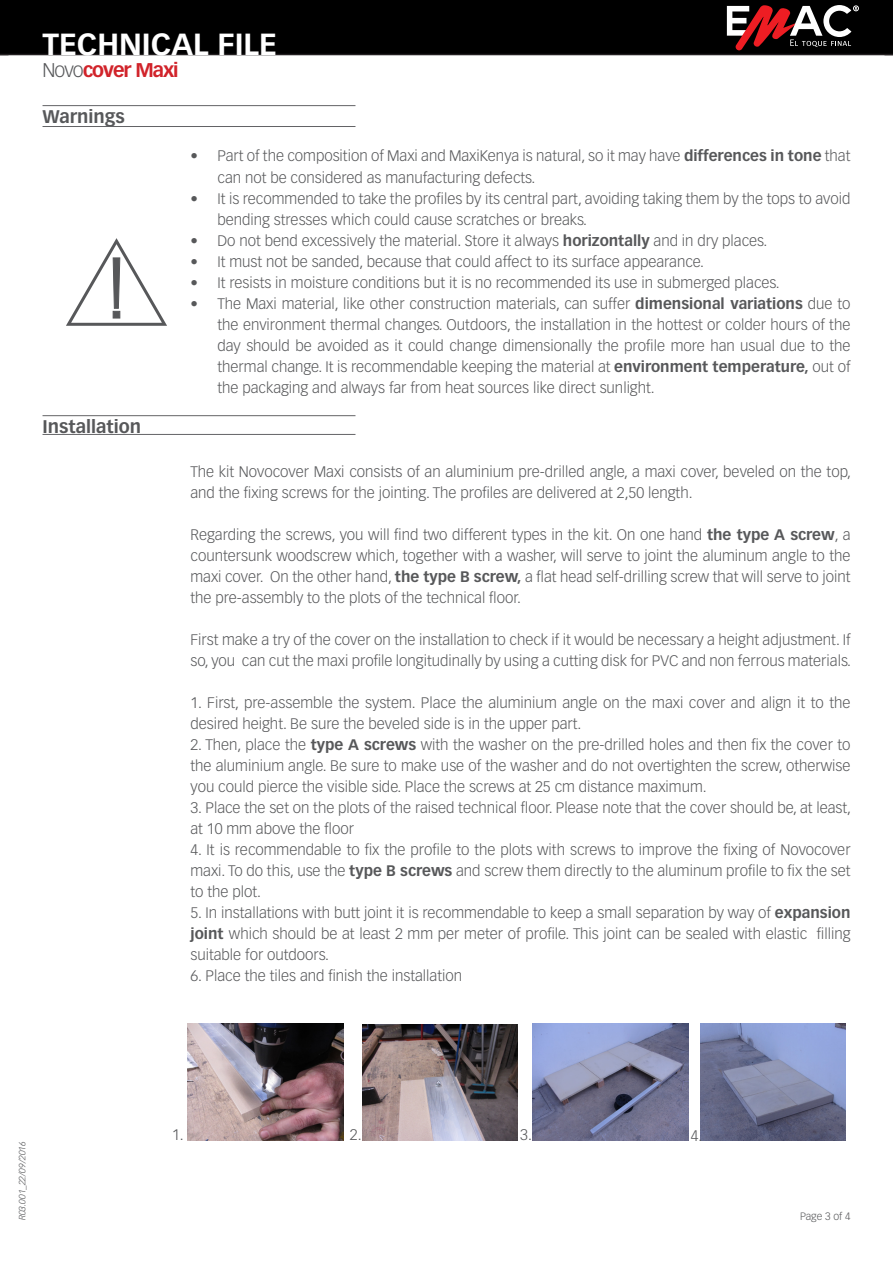
<style>
.page{position:relative;width:893px;height:1263px;background:#fff}
.page>*{position:absolute;margin:0;border:0;box-sizing:border-box;transform-origin:0 0}
.t1{font:700 30px "Vectora LT Std";color:#fff}
.t2{font:700 19.5px "Vectora LT Std";letter-spacing:-.05em;color:#d1232a}
.t3{font:700 18px "Vectora LT Std";color:#57585a}
.Párrafo_14{font:300 15px/21px "Vectora LT Std";color:#57585a}
.t4{font:300 10.5px "Vectora LT Std";color:#57585a}
.t5{font:italic 300 9px "Vectora LT Std";color:#57585a}
.s1{font-weight:300;color:#57585a}
.s2{font-weight:700}
</style>
<div class="page">
<div style="left:0;top:0;width:893px;height:55px;background:#000"></div>
<svg style="left:727px;top:5px;width:132px;height:45px"></svg>
<hr style="left:43px;top:434px;width:312px;height:1px;background:#636366">
<hr style="left:43px;top:415px;width:312px;height:1px;background:#636366">
<hr style="left:43px;top:105px;width:312px;height:1px;background:#636366">
<hr style="left:43px;top:126px;width:312px;height:1px;background:#636366">
<svg style="left:66px;top:238px;width:101px;height:88px"></svg>
<img style="left:362px;top:1024px;width:155px;height:116px">
<img style="left:187px;top:1023px;width:157px;height:118px">
<img style="left:532px;top:1023px;width:157px;height:118px">
<img style="left:700px;top:1023px;width:146px;height:118px">
<h1 class="t1" style="left:43px;top:26px;width:236px">TECHNICAL FILE</h1>
<p class="t2" style="left:43px;top:58px;width:138px"><span class="s1">Novo</span>cover Maxi</p>
<p class="t3" style="left:43px;top:105px;width:84px">Warnings</p>
<p class="t3" style="left:43px;top:415px;width:100px">Installation</p>
<p class="Párrafo_14" style="left:217px;top:144px;width:634px;line-height:22.5px;text-indent:-27px">• Part of the composition of Maxi and MaxiKenya is natural, so it may have <span class="s2">differences in tone</span> that can not be considered as manufacturing defects.</p>
<p class="Párrafo_14" style="left:217px;top:189px;width:634px;text-indent:-27px">• It is recommended to take the profiles by its central part, avoiding taking them by the tops to avoid bending stresses which could cause scratches or breaks.</p>
<p class="Párrafo_14" style="left:190px;top:231px;width:578px">• Do not bend excessively the material. Store it always <span class="s2">horizontally</span> and in dry places.</p>
<p class="Párrafo_14" style="left:190px;top:252px;width:515px">• It must not be sanded, because that could affect to its surface appearance.</p>
<p class="Párrafo_14" style="left:190px;top:273px;width:591px">• It resists in moisture conditions but it is no recommended its use in submerged places.</p>
<p class="Párrafo_14" style="left:217px;top:294px;width:634px;text-align:justify;text-indent:-27px">• The Maxi material, like other construction materials, can suffer <span class="s2">dimensional variations</span> due to the environment thermal changes. Outdoors, the installation in the hottest or colder hours of the day should be avoided as it could change dimensionally the profile more han usual due to the thermal change. It is recommendable keeping the material at <span class="s2">environment temperature,</span> out of the packaging and always far from heat sources like direct sunlight.</p>
<p class="Párrafo_14" style="left:190px;top:462px;width:662px">The kit Novocover Maxi consists of an aluminium pre-drilled angle, a maxi cover, beveled on the top, and the fixing screws for the jointing. The profiles are delivered at 2,50 length.</p>
<p class="Párrafo_14" style="left:190px;top:525px;width:662px;text-align:justify">Regarding the screws, you will find two different types in the kit. On one hand <span class="s2">the type A screw</span>, a countersunk woodscrew which, together with a washer, will serve to joint the aluminum angle to the maxi cover. On the other hand, <span class="s2">the type B screw,</span> a flat head self-drilling screw that will serve to joint the pre-assembly to the plots of the technical floor.</p>
<p class="Párrafo_14" style="left:190px;top:630px;width:662px">First make a try of the cover on the installation to check if it would be necessary a height adjustment. If so, you can cut the maxi profile longitudinally by using a cutting disk for PVC and non ferrous materials.</p>
<p class="Párrafo_14" style="left:190px;top:693px;width:662px">1. First, pre-assemble the system. Place the aluminium angle on the maxi cover and align it to the desired height. Be sure the beveled side is in the upper part.</p>
<p class="Párrafo_14" style="left:190px;top:735px;width:662px;text-align:justify">2. Then, place the <span class="s2">type A screws</span> with the washer on the pre-drilled holes and then fix the cover to the aluminium angle. Be sure to make use of the washer and do not overtighten the screw, otherwise you could pierce the visible side. Place the screws at 25 cm distance maximum.</p>
<p class="Párrafo_14" style="left:190px;top:798px;width:662px">3. Place the set on the plots of the raised technical floor. Please note that the cover should be, at least, at 10 mm above the floor</p>
<p class="Párrafo_14" style="left:190px;top:840px;width:662px;text-align:justify">4. It is recommendable to fix the profile to the plots with screws to improve the fixing of Novocover maxi. To do this, use the <span class="s2">type B screws</span> and screw them directly to the aluminum profile to fix the set to the plot.</p>
<p class="Párrafo_14" style="left:190px;top:903px;width:661px;text-align:justify">5. In installations with butt joint it is recommendable to keep a small separation by way of <span class="s2">expansion joint</span> which should be at least 2 mm per meter of profile. This joint can be sealed with elastic filling suitable for outdoors.</p>
<p class="Párrafo_14" style="left:190px;top:966px;width:273px">6. Place the tiles and finish the installation</p>
<p class="t5" style="left:17px;top:1220px;width:81px;rotate:-90deg">R03.001_22/09/2016</p>
<p class="Párrafo_14" style="left:172px;top:1125px;width:13px">1.</p>
<p class="Párrafo_14" style="left:350px;top:1125px;width:13px">2.</p>
<p class="Párrafo_14" style="left:520px;top:1125px;width:13px">3.</p>
<p class="Párrafo_14" style="left:691px;top:1125px;width:13px">4.</p>
<p class="t4" style="left:800px;top:1211px;width:52px">Page 3 of 4</p>
</div>
